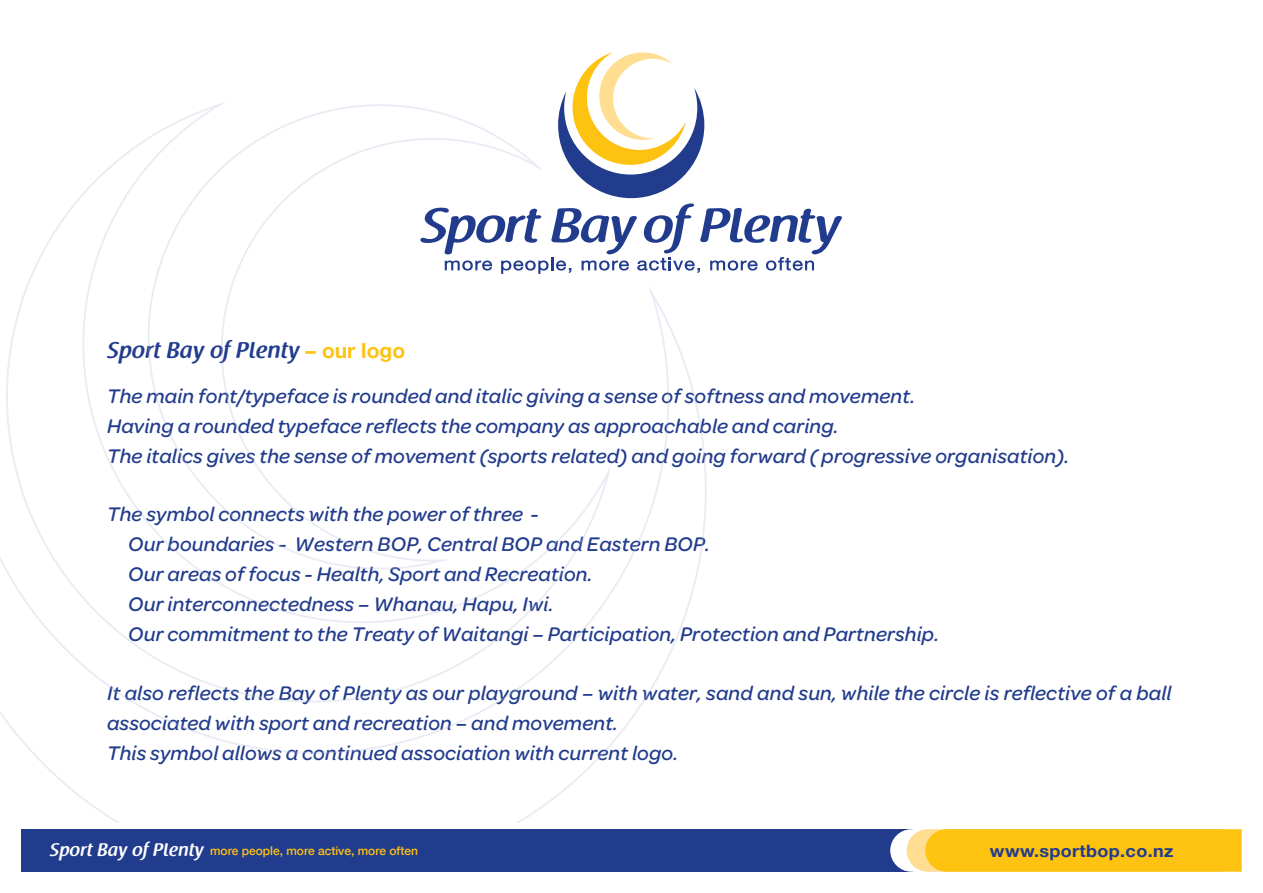
<style>
.page{position:relative;width:1263px;height:893px;background:#fff}
.page>*{position:absolute;margin:0;border:0;box-sizing:border-box;transform-origin:0 0}
.t1{font:600 22.5px "Raspoutine";letter-spacing:.03em;color:#223c8d}
.t2{font:italic 500 21px/30px "Omnes";letter-spacing:.01em;color:#223c8d}
.t3{font:700 17.1px "Helvetica Neue";letter-spacing:.02em;color:#223c8d;scale:1.05 1}
.t4{font:500 12px "Helvetica Neue";color:#fec210}
.s1{font-family:"Helvetica Neue";font-weight:700;font-size:21px;color:#fec210}
.s2{font-family:"Raspoutine";font-weight:600;font-size:18px;color:#fff}
</style>
<div class="page">
<div style="left:21px;top:829px;width:891px;height:43px;background:#223c8d"></div>
<svg style="left:890px;top:829px;width:352px;height:43px;background:#fac425"></svg>
<svg style="left:563px;top:52px;width:279px;height:221px"></svg>
<svg style="left:16px;top:290px;width:691px;height:532px"></svg>
<svg style="left:0;top:98px;width:611px;height:636px"></svg>
<svg style="left:121px;top:98px;width:429px;height:476px"></svg>
<p class="t1" style="left:107px;top:337px;width:300px">Sport Bay of Plenty <span class="s1">– our logo</span></p>
<p class="t2" style="left:107px;top:381px;width:809px">The main font/typeface is rounded and italic giving a sense of softness and movement.</p>
<p class="t2" style="left:107px;top:411px;width:733px">Having a rounded typeface reflects the company as approachable and caring.</p>
<p class="t2" style="left:107px;top:441px;width:964px">The italics gives the sense of movement (sports related) and going forward ( progressive organisation).</p>
<p class="t2" style="left:107px;top:499px;width:433px">The symbol connects with the power of three -</p>
<p class="t2" style="left:128px;top:529px;width:583px">Our boundaries - Western BOP, Central BOP and Eastern BOP.</p>
<p class="t2" style="left:128px;top:559px;width:466px">Our areas of focus - Health, Sport and Recreation.</p>
<p class="t2" style="left:128px;top:589px;width:427px">Our interconnectedness – Whanau, Hapu, Iwi.</p>
<p class="t2" style="left:128px;top:619px;width:812px">Our commitment to the Treaty of Waitangi – Participation, Protection and Partnership.</p>
<p class="t2" style="left:107px;top:678px;width:1066px">It also reflects the Bay of Plenty as our playground – with water, sand and sun, while the circle is reflective of a ball associated with sport and recreation – and movement.</p>
<p class="t2" style="left:107px;top:738px;width:573px">This symbol allows a continued association with current logo.</p>
<p class="t4" style="left:50px;top:843px;width:370px"><span class="s2">Sport Bay of Plenty</span> more people, more active, more often</p>
<p class="t3" style="left:990px;top:840px;width:176px">www.sportbop.co.nz</p>
</div>
